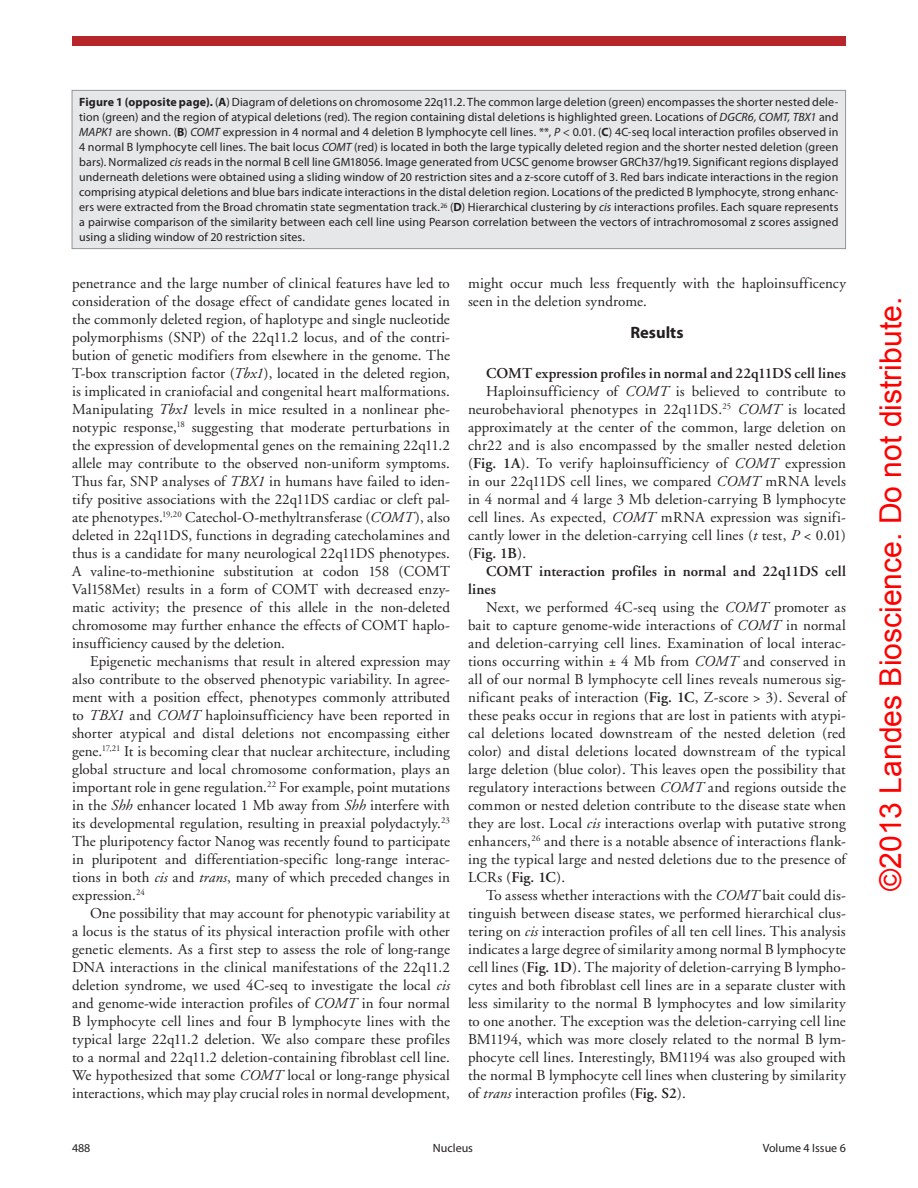
<style>
.page{position:relative;width:918px;height:1188px;background:#fff}
.page>*{position:absolute;margin:0;border:0;box-sizing:border-box;transform-origin:0 0}
.t1{font:30.15px "Arial";color:#f00}
.Heading{font:700 16.5px "Myriad Pro";color:#231f20}
.BodyText{font:15px/18px "Adobe Garamond";letter-spacing:.01em;color:#231f20;text-align:justify}
.Subhead1{font:600 15px/18px "Adobe Garamond";letter-spacing:.01em;color:#231f20}
.Fig-Legend{font:12px/15px "Myriad Pro";letter-spacing:.005em;color:#231f20;text-align:justify}
.s1{font-weight:700}
.s2{font-style:italic}
.s3{font-weight:600}
</style>
<div class="page">
<div style="left:72px;top:36px;width:774px;height:10px;background:#b7262b"></div>
<div style="left:72px;top:90px;width:774px;height:159px;background:#e6e7e9"></div>
<div style="left:72px;top:90px;width:774px;height:159px;border:1px solid #939598"></div>
<p class="Fig-Legend" style="left:79px;top:95px;width:761px"><span class="s1">Figure 1 (opposite page).</span> (<span class="s1">A</span>) Diagram of deletions on chromosome 22q11.2. The common large deletion (green) encompasses the shorter nested dele&shy;tion (green) and the region of atypical deletions (red). The region containing distal deletions is highlighted green. Locations of <span class="s2">DGCR6, COMT, TBX1</span> and <span class="s2">MAPK1</span> are shown. (<span class="s1">B</span>) <span class="s2">COMT</span> expression in 4 normal and 4 deletion B lymphocyte cell lines. **, <span class="s2">P</span> &lt; 0.01. (<span class="s1">C</span>) 4C-seq local interaction profiles observed in 4 normal B lymphocyte cell lines. The bait locus <span class="s2">COMT</span> (red) is located in both the large typically deleted region and the shorter nested deletion (green bars). Normalized <span class="s2">cis</span> reads in the normal B cell line GM18056. Image generated from UCSC</p>
<p class="Fig-Legend" style="left:79px;top:155px;width:761px;text-indent:452px">genome browser GRCh37/hg19. Significant regions displayed underneath deletions were obtained using a sliding window of 20 restriction sites and a z-score cutoff of 3. Red bars indicate interactions in the region comprising atypical deletions and blue bars indicate interactions in the distal deletion region. Locations of the predicted B lymphocyte, strong enhanc&shy;ers were extracted from the Broad chromatin state segmentation track.<sup>26</sup> (<span class="s1">D</span>) Hierarchical clustering by <span class="s2">cis</span> interactions profiles. Each square represents a pairwise comparison of the similarity between each cell line using Pearson correlation between the vectors of intrachromosomal z scores assigned using a sliding window of 20 restriction sites.</p>
<p class="BodyText" style="left:72px;top:275px;width:380px">penetrance and the large number of clinical features have led to consideration of the dosage effect of candidate genes located in the commonly deleted region, of haplotype and single nucleotide polymorphisms (SNP) of the 22q11.2 locus, and of the contri&shy;bution of genetic modifiers from elsewhere in the genome. The T-box transcription factor (<span class="s2">Tbx1</span>), located in the deleted region, is implicated in craniofacial and congenital heart malformations.<br>Manipulating <span class="s2">Tbx1</span> levels in mice resulted in a nonlinear phe&shy;notypic response,<sup>18</sup> suggesting that moderate perturbations in the expression of developmental genes on the remaining 22q11.2 allele may contribute to the observed non-uniform symptoms.<br>Thus far, SNP analyses of <span class="s2">TBX1</span> in humans have failed to iden&shy;tify positive associations with the 22q11DS cardiac or cleft pal&shy;ate phenotypes.<sup>19,20</sup> Catechol-O-methyltransferase (<span class="s2">COMT</span>), also deleted in 22q11DS, functions in degrading catecholamines and thus is a candidate for many neurological 22q11DS phenotypes.<br>A valine-to-methionine substitution at codon 158 (COMT Val158Met) results in a form of COMT with decreased enzy&shy;matic activity; the presence of this allele in the non-deleted chromosome may further enhance the effects of COMT haplo&shy;insufficiency caused by the deletion.</p>
<p class="BodyText" style="left:72px;top:653px;width:379px;text-indent:18px">Epigenetic mechanisms that result in altered expression may also contribute to the observed phenotypic variability. In agree&shy;ment with a position effect, phenotypes commonly attributed to <span class="s2">TBX1</span> and <span class="s2">COMT</span> haploinsufficiency have been reported in shorter atypical and distal deletions not encompassing either gene.<sup>17,21</sup> It is becoming clear that nuclear architecture, including global structure and local chromosome conformation, plays an important role in gene regulation.<sup>22</sup> For example, point mutations in the <span class="s2">Shh</span> enhancer located 1 Mb away from <span class="s2">Shh</span> interfere with its developmental regulation, resulting in preaxial polydactyly.<sup>23<br></sup>The pluripotency factor Nanog was recently found to participate in pluripotent and differentiation-specific long-range interac&shy;tions in both <span class="s2">cis</span> and <span class="s2">trans</span>, many of which preceded changes in expression.<sup>24</sup></p>
<p class="BodyText" style="left:72px;top:905px;width:380px;text-indent:18px">One possibility that may account for phenotypic variability at a locus is the status of its physical interaction profile with other genetic elements. As a first step to assess the role of long-range DNA interactions in the clinical manifestations of the 22q11.2 deletion syndrome, we used 4C-seq to investigate the local <span class="s2">cis </span>and genome-wide interaction profiles of <span class="s2">COMT</span> in four normal B lymphocyte cell lines and four B lymphocyte lines with the typical large 22q11.2 deletion. We also compare these profiles to a normal and 22q11.2 deletion-containing fibroblast cell line.<br>We hypothesized that some <span class="s2">COMT</span> local or long-range physical interactions, which may play crucial roles in normal development,</p>
<p class="BodyText" style="left:468px;top:275px;width:379px">might occur much less frequently with the haploinsufficency seen in the deletion syndrome.</p>
<p class="Heading" style="left:630px;top:322px;width:55px">Results</p>
<p class="Subhead1" style="left:486px;top:365px;width:361px">COMT expression profiles in normal and 22q11DS cell lines</p>
<p class="BodyText" style="left:468px;top:383px;width:379px;text-indent:18px">Haploinsufficiency of <span class="s2">COMT</span> is believed to contribute to neurobehavioral phenotypes in 22q11DS.<sup>25</sup> <span class="s2">COMT</span> is located approximately at the center of the common, large deletion on chr22 and is also encompassed by the smaller nested deletion (<span class="s3">Fig. 1A</span>). To verify haploinsufficiency of <span class="s2">COMT</span> expression in our 22q11DS cell lines, we compared <span class="s2">COMT</span> mRNA levels in 4 normal and 4 large 3 Mb deletion-carrying B lymphocyte cell lines. As expected, <span class="s2">COMT</span> mRNA expression was signifi&shy;cantly lower in the deletion-carrying cell lines (<span class="s2">t</span> test, <span class="s2">P</span> &lt; 0.01) (<span class="s3">Fig. 1B</span>).</p>
<p class="Subhead1" style="left:468px;top:563px;width:379px;text-indent:18px">COMT interaction profiles in normal and 22q11DS cell lines</p>
<p class="BodyText" style="left:468px;top:599px;width:379px;text-indent:18px">Next, we performed 4C-seq using the <span class="s2">COMT</span> promoter as bait to capture genome-wide interactions of <span class="s2">COMT</span> in normal and deletion-carrying cell lines. Examination of local interac&shy;tions occurring within ± 4 Mb from <span class="s2">COMT</span> and conserved in all of our normal B lymphocyte cell lines reveals numerous sig&shy;nificant peaks of interaction (<span class="s3">Fig. 1C</span>, Z-score &gt; 3). Several of these peaks occur in regions that are lost in patients with atypi&shy;cal deletions located downstream of the nested deletion (red color) and distal deletions located downstream of the typical large deletion (blue color). This leaves open the possibility that regulatory interactions between <span class="s2">COMT</span> and regions outside the common or nested deletion contribute to the disease state when they are lost. Local <span class="s2">cis</span> interactions overlap with putative strong enhancers,<sup>26</sup> and there is a notable absence of interactions flank&shy;ing the typical large and nested deletions due to the presence of LCRs (<span class="s3">Fig. 1C</span>).</p>
<p class="BodyText" style="left:468px;top:887px;width:379px;text-indent:18px">To assess whether interactions with the <span class="s2">COMT</span> bait could dis&shy;tinguish between disease states, we performed hierarchical clus&shy;tering on <span class="s2">cis</span> interaction profiles of all ten cell lines. This analysis indicates a large degree of similarity among normal B lymphocyte cell lines (<span class="s3">Fig. 1D</span>). The majority of deletion-carrying B lympho&shy;cytes and both fibroblast cell lines are in a separate cluster with less similarity to the normal B lymphocytes and low similarity to one another. The exception was the deletion-carrying cell line BM1194, which was more closely related to the normal B lym&shy;phocyte cell lines. Interestingly, BM1194 was also grouped with the normal B lymphocyte cell lines when clustering by similarity of <span class="s2">trans</span> interaction profiles (<span class="s3">Fig. S2</span>).</p>
<p class="Fig-Legend" style="left:72px;top:1140px;width:20px">488</p>
<p class="Fig-Legend" style="left:433px;top:1140px;width:42px">Nucleus</p>
<p class="Fig-Legend" style="left:763px;top:1140px;width:85px">Volume 4 Issue 6</p>
<h1 class="t1" style="left:871px;top:891px;width:595px;rotate:-90deg">©2013 Landes Bioscience. Do not distribute.</h1>
</div>
